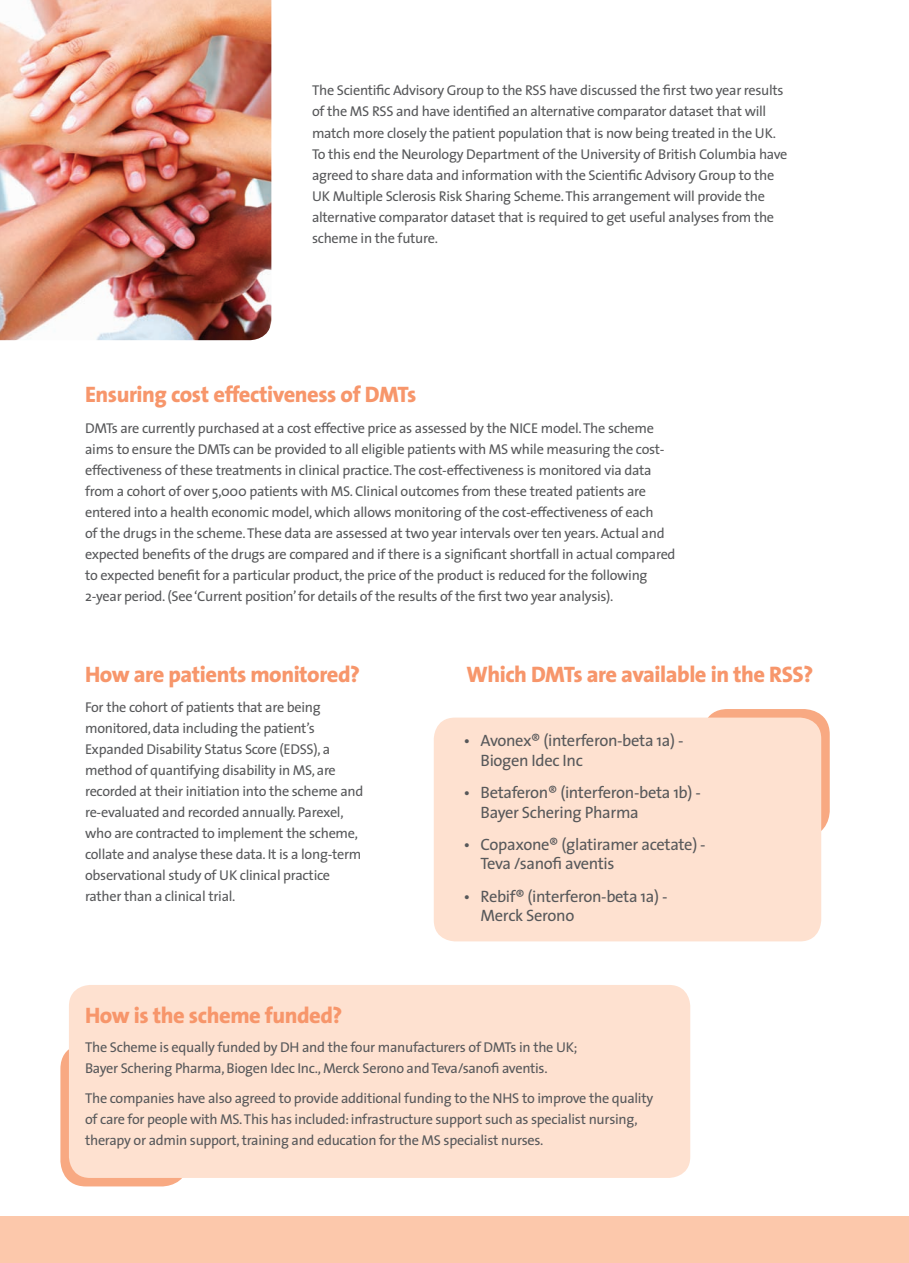
<style>
.page{position:relative;width:909px;height:1263px;background:#fff}
.page>*{position:absolute;margin:0;border:0;box-sizing:border-box;transform-origin:0 0}
.t1{font:800 22.5px "The Sans";letter-spacing:-.02em;color:#f7966b}
.t2{font:16.5px/19.5px "The Sans";letter-spacing:-.02em;color:#57585a}
.t3{font:14.25px/21px "The Sans";letter-spacing:-.02em;color:#57585a}
</style>
<div class="page">
<div style="left:0;top:1216px;width:908px;height:47px;background:#fcc8ab"></div>
<img style="left:0;top:0;width:271px;height:340px">
<div style="left:60px;top:1043px;width:128px;height:143px;background:#f8a982;border-radius:26px"></div>
<div style="left:69px;top:985px;width:621px;height:193px;background:#fee1d0;border-radius:21px"></div>
<div style="left:702px;top:709px;width:127px;height:128px;background:#f8a982;border-radius:26px"></div>
<div style="left:433px;top:718px;width:388px;height:223px;background:#fee1d0;border-radius:21px"></div>
<p class="t3" style="left:312px;top:80px;width:477px">The Scientific Advisory Group to the RSS have discussed the first two year results of the MS RSS and have identified an alternative comparator dataset that will match more closely the patient population that is now being treated in the UK.<br>To this end the Neurology Department of the University of British Columbia have agreed to share data and information with the Scientific Advisory Group to the UK Multiple Sclerosis Risk Sharing Scheme. This arrangement will provide the alternative comparator dataset that is required to get useful analyses from the scheme in the future.</p>
<h1 class="t1" style="left:85px;top:376px;width:333px">Ensuring cost effectiveness of DMTs</h1>
<p class="t3" style="left:85px;top:418px;width:592px">DMTs are currently purchased at a cost effective price as assessed by the NICE model. The scheme aims to ensure the DMTs can be provided to all eligible patients with MS while measuring the cost&shy;effectiveness of these treatments in clinical practice. The cost-effectiveness is monitored via data from a cohort of over 5,000 patients with MS. Clinical outcomes from these treated patients are entered into a health economic model, which allows monitoring of the cost-effectiveness of each<br>of the drugs in the scheme. These data are assessed at two year intervals over ten years. Actual and expected benefits of the drugs are compared and if there is a significant shortfall in actual compared to expected benefit for a particular product, the price of the product is reduced for the following 2-year period. (See ‘Current position’ for details of the results of the first two year analysis).</p>
<h1 class="t1" style="left:85px;top:655px;width:276px">How are patients monitored?</h1>
<p class="t3" style="left:85px;top:696px;width:280px">For the cohort of patients that are being monitored, data including the patient’s Expanded Disability Status Score (EDSS), a method of quantifying disability in MS, are recorded at their initiation into the scheme and re-evaluated and recorded annually. Parexel, who are contracted to implement the scheme, collate and analyse these data. It is a long-term observational study of UK clinical practice rather than a clinical trial.</p>
<h1 class="t1" style="left:466px;top:655px;width:348px">Which DMTs are available in the RSS?</h1>
<p class="t2" style="left:480px;top:731px;width:204px;text-indent:-17px">• Avonex® (interferon-beta 1a) -<br>Biogen Idec Inc</p>
<p class="t2" style="left:480px;top:782px;width:222px;text-indent:-17px">• Betaferon® (interferon-beta 1b) -<br>Bayer Schering Pharma</p>
<p class="t2" style="left:480px;top:834px;width:226px;text-indent:-17px">• Copaxone® (glatiramer acetate) -<br>Teva /sanofi aventis</p>
<p class="t2" style="left:480px;top:886px;width:188px;text-indent:-17px">• Rebif® (interferon-beta 1a) -<br>Merck Serono</p>
<h1 class="t1" style="left:85px;top:996px;width:259px">How is the scheme funded?</h1>
<p class="t3" style="left:85px;top:1036px;width:494px">The Scheme is equally funded by DH and the four manufacturers of DMTs in the UK;<br>Bayer Schering Pharma, Biogen Idec Inc., Merck Serono and Teva/sanofi aventis.</p>
<p class="t3" style="left:85px;top:1087px;width:569px">The companies have also agreed to provide additional funding to the NHS to improve the quality of care for people with MS. This has included: infrastructure support such as specialist nursing, therapy or admin support, training and education for the MS specialist nurses.</p>
</div>
